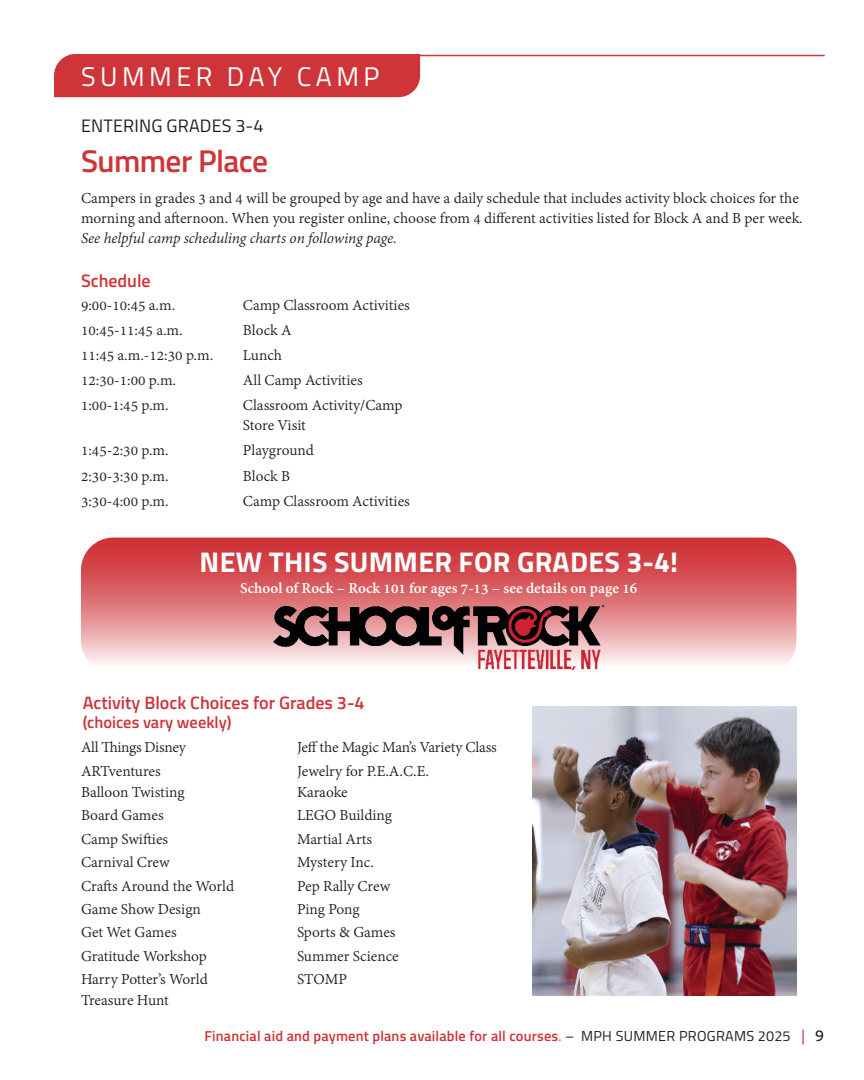
<style>
.page{position:relative;width:864px;height:1080px;background:#fff}
.page>*{position:absolute;margin:0;border:0;box-sizing:border-box;transform-origin:0 0}
.t1{font:600 31.5px "Titillium";letter-spacing:-.02em;color:#cf3439}
.t2{font:700 28.5px "Titillium";letter-spacing:.01em;color:#fff}
.t3{font:27px "Titillium";letter-spacing:.165em;color:#fff}
.t4{font:600 18px "Titillium";color:#cf3439}
.t5{font:18px "Titillium";letter-spacing:.01em;color:#231f20}
.t6{font:16.5px/19.8px "Adobe Devanagari";color:#231f20}
.t7{font:700 16.5px "Adobe Devanagari";color:#fff}
.t8{font:italic 16.5px "Adobe Devanagari";letter-spacing:-.01em;color:#231f20}
.t9{font:600 16.5px "Titillium";color:#cf3439}
.t10{font:16.5px "Adobe Devanagari";letter-spacing:-.02em;color:#231f20}
.t11{font:600 14.4px "Titillium";letter-spacing:.01em;color:#cf3439}
.s1{font-weight:400}
.s2{font-weight:400;color:#231f20}
.s3{font-family:"Bitter";font-weight:400;font-size:15px}
.s4{font-family:"Bitter";font-weight:400;font-size:15px;color:#231f20}
</style>
<div class="page">
<div style="left:54px;top:54px;width:366px;height:43px;background:#cf3439"></div>
<svg style="left:81px;top:538px;width:715px;height:135px;background:#de7579"></svg>
<img style="left:273px;top:605px;width:333px;height:66px">
<hr style="left:69px;top:55px;width:756px;height:1px;background:#cf3439">
<img style="left:532px;top:707px;width:264px;height:289px">
<h3 class="t3" style="left:81px;top:57px;width:300px">SUMMER DAY CAMP</h3>
<p class="t5" style="left:81px;top:112px;width:184px">ENTERING GRADES 3-4</p>
<h1 class="t1" style="left:81px;top:138px;width:189px">Summer Place</h1>
<p class="t6" style="left:81px;top:190px;width:723px">Campers in grades 3 and 4 will be grouped by age and have a daily schedule that includes activity block choices for the morning and afternoon. When you register online, choose from 4 different activities listed for Block A and B per week.</p>
<p class="t8" style="left:81px;top:229px;width:318px">See helpful camp scheduling charts on following page.</p>
<p class="t4" style="left:81px;top:267px;width:71px">Schedule</p>
<p class="t6" style="left:81px;top:296px;width:96px">9:00-10:45 a.m.</p>
<p class="t6" style="left:243px;top:296px;width:168px">Camp Classroom Activities</p>
<p class="t6" style="left:81px;top:321px;width:103px">10:45-11:45 a.m.</p>
<p class="t6" style="left:243px;top:321px;width:50px">Block A</p>
<p class="t6" style="left:81px;top:347px;width:134px">11:45 a.m.-12:30 p.m.</p>
<p class="t6" style="left:243px;top:347px;width:41px">Lunch</p>
<p class="t6" style="left:81px;top:372px;width:97px">12:30-1:00 p.m.</p>
<p class="t6" style="left:243px;top:372px;width:121px">All Camp Activities</p>
<p class="t6" style="left:81px;top:397px;width:89px">1:00-1:45 p.m.</p>
<p class="t6" style="left:243px;top:397px;width:161px">Classroom Activity/Camp<br>Store Visit</p>
<p class="t6" style="left:81px;top:442px;width:89px">1:45-2:30 p.m.</p>
<p class="t6" style="left:243px;top:442px;width:72px">Playground</p>
<p class="t6" style="left:81px;top:467px;width:89px">2:30-3:30 p.m.</p>
<p class="t6" style="left:243px;top:467px;width:49px">Block B</p>
<p class="t6" style="left:81px;top:492px;width:89px">3:30-4:00 p.m.</p>
<p class="t6" style="left:243px;top:492px;width:168px">Camp Classroom Activities</p>
<h2 class="t2" style="left:200px;top:540px;width:480px">NEW THIS SUMMER FOR GRADES 3-4!</h2>
<p class="t7" style="left:240px;top:579px;width:399px">School of Rock – Rock 101 for ages 7-13 – see details on page 16</p>
<p class="t4" style="left:83px;top:689px;width:283px">Activity Block Choices for Grades 3-4</p>
<p class="t9" style="left:83px;top:710px;width:150px">(choices vary weekly)</p>
<p class="t10" style="left:81px;top:738px;width:106px">All Things Disney</p>
<p class="t6" style="left:297px;top:739px;width:201px">Jeff the Magic Man’s Variety Class</p>
<p class="t6" style="left:81px;top:762px;width:81px">ARTventures</p>
<p class="t6" style="left:297px;top:762px;width:133px">Jewelry for P.E.A.C.E.</p>
<p class="t6" style="left:81px;top:783px;width:105px">Balloon Twisting</p>
<p class="t6" style="left:297px;top:783px;width:52px">Karaoke</p>
<p class="t6" style="left:81px;top:807px;width:84px">Board Games</p>
<p class="t6" style="left:297px;top:807px;width:97px">LEGO Building</p>
<p class="t6" style="left:81px;top:830px;width:89px">Camp Swifties</p>
<p class="t6" style="left:297px;top:830px;width:77px">Martial Arts</p>
<p class="t6" style="left:81px;top:854px;width:90px">Carnival Crew</p>
<p class="t6" style="left:297px;top:854px;width:78px">Mystery Inc.</p>
<p class="t6" style="left:81px;top:877px;width:155px">Crafts Around the World</p>
<p class="t6" style="left:297px;top:877px;width:95px">Pep Rally Crew</p>
<p class="t6" style="left:81px;top:901px;width:122px">Game Show Design</p>
<p class="t6" style="left:297px;top:901px;width:64px">Ping Pong</p>
<p class="t6" style="left:81px;top:924px;width:97px">Get Wet Games</p>
<p class="t6" style="left:297px;top:924px;width:100px">Sports &amp; Games</p>
<p class="t6" style="left:81px;top:947px;width:127px">Gratitude Workshop</p>
<p class="t6" style="left:297px;top:947px;width:103px">Summer Science</p>
<p class="t6" style="left:81px;top:971px;width:128px">Harry Potter’s World</p>
<p class="t6" style="left:297px;top:971px;width:51px">STOMP</p>
<p class="t6" style="left:81px;top:992px;width:89px">Treasure Hunt</p>
<p class="t11" style="left:204px;top:1025px;width:621px">Financial aid and payment plans available for all courses<span class="s1">.</span> <span class="s2">– MPH SUMMER PROGRAMS 2025</span> <span class="s3">|</span> <span class="s4">9</span></p>
</div>
